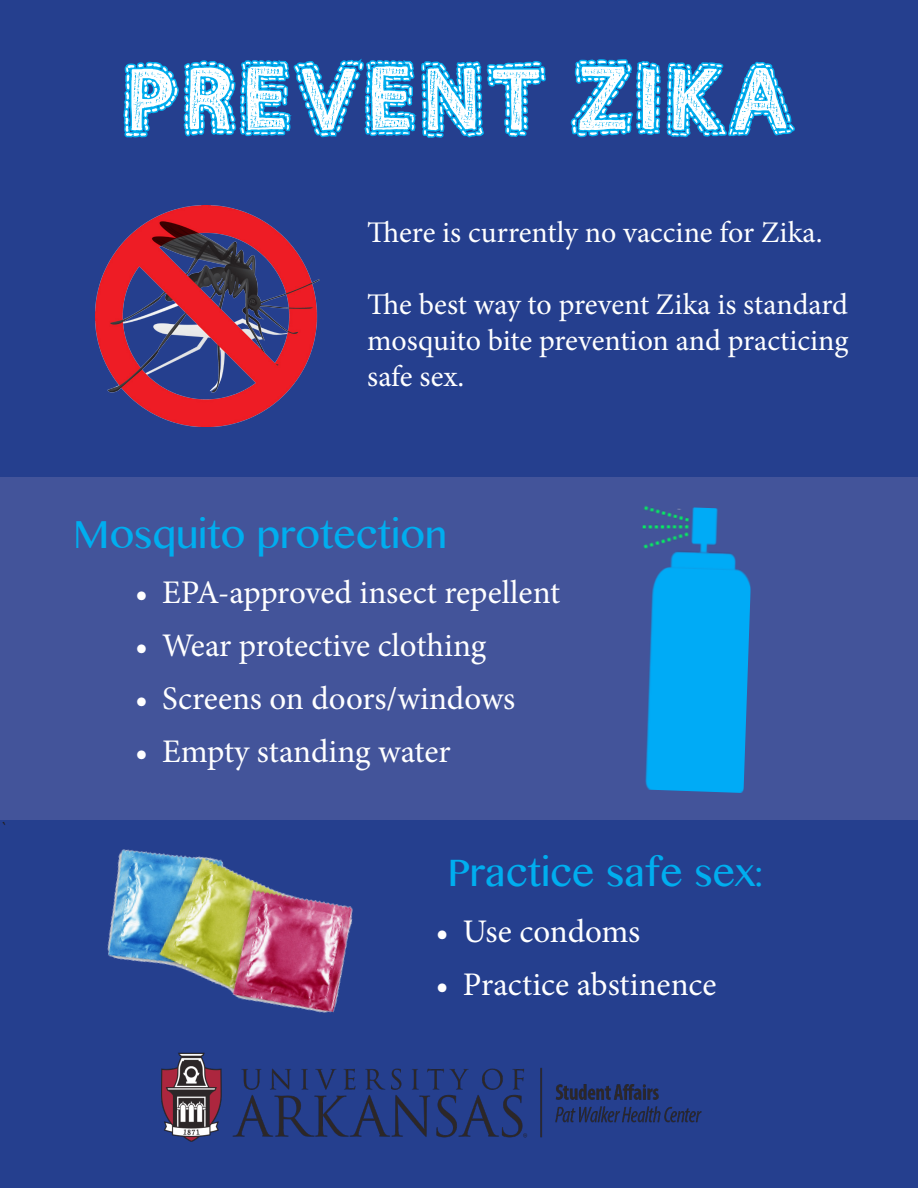
<style>
.page{position:relative;width:918px;height:1188px;background:#fff}
.page>*{position:absolute;margin:0;border:0;box-sizing:border-box;transform-origin:0 0}
.t1{font:90px "Fabrics";color:#fff}
.t2{font:39px "Gurmukhi MN";color:#00aeef}
.t3{font:33px "Minion Pro";color:#fff}
.t4{font:30px/36px "Minion Pro";color:#fff;text-align:justify}
.t5{font:18px "Minion Pro";color:#231f20}
</style>
<div class="page">
<div style="left:1px;top:438px;width:917px;height:383px;background:#43549a"></div>
<div style="left:0;top:209px;width:918px;height:268px;background:#253f8e"></div>
<div style="left:1px;top:0;width:917px;height:217px;background:#253f8e"></div>
<svg style="left:123px;top:58px;width:672px;height:148px"></svg>
<div style="left:1px;top:821px;width:917px;height:367px;background:#253f8e"></div>
<img style="left:162px;top:1052px;width:540px;height:89px">
<img style="left:642px;top:506px;width:109px;height:287px">
<img style="left:60px;top:820px;width:322px;height:193px">
<img style="left:96px;top:206px;width:223px;height:220px">
<p class="t5" style="left:1px;top:816px;width:9px">`</p>
<p class="t1" style="left:123px;top:57px;width:675px">PREVENT ZIKA</p>
<p class="t4" style="left:367px;top:215px;width:457px">There is currently no vaccine for Zika.</p>
<p class="t4" style="left:367px;top:287px;width:483px">The best way to prevent Zika is standard mosquito bite prevention and practicing safe sex.</p>
<p class="t2" style="left:73px;top:509px;width:375px">Mosquito protection</p>
<p class="t3" style="left:135px;top:570px;width:427px">• EPA-approved insect repellent</p>
<p class="t3" style="left:135px;top:623px;width:353px">• Wear protective clothing</p>
<p class="t3" style="left:135px;top:677px;width:382px">• Screens on doors/windows</p>
<p class="t3" style="left:135px;top:730px;width:317px">• Empty standing water</p>
<p class="t2" style="left:448px;top:847px;width:317px">Practice safe sex:</p>
<p class="t3" style="left:436px;top:909px;width:206px">• Use condoms</p>
<p class="t3" style="left:436px;top:962px;width:282px">• Practice abstinence</p>
</div>
